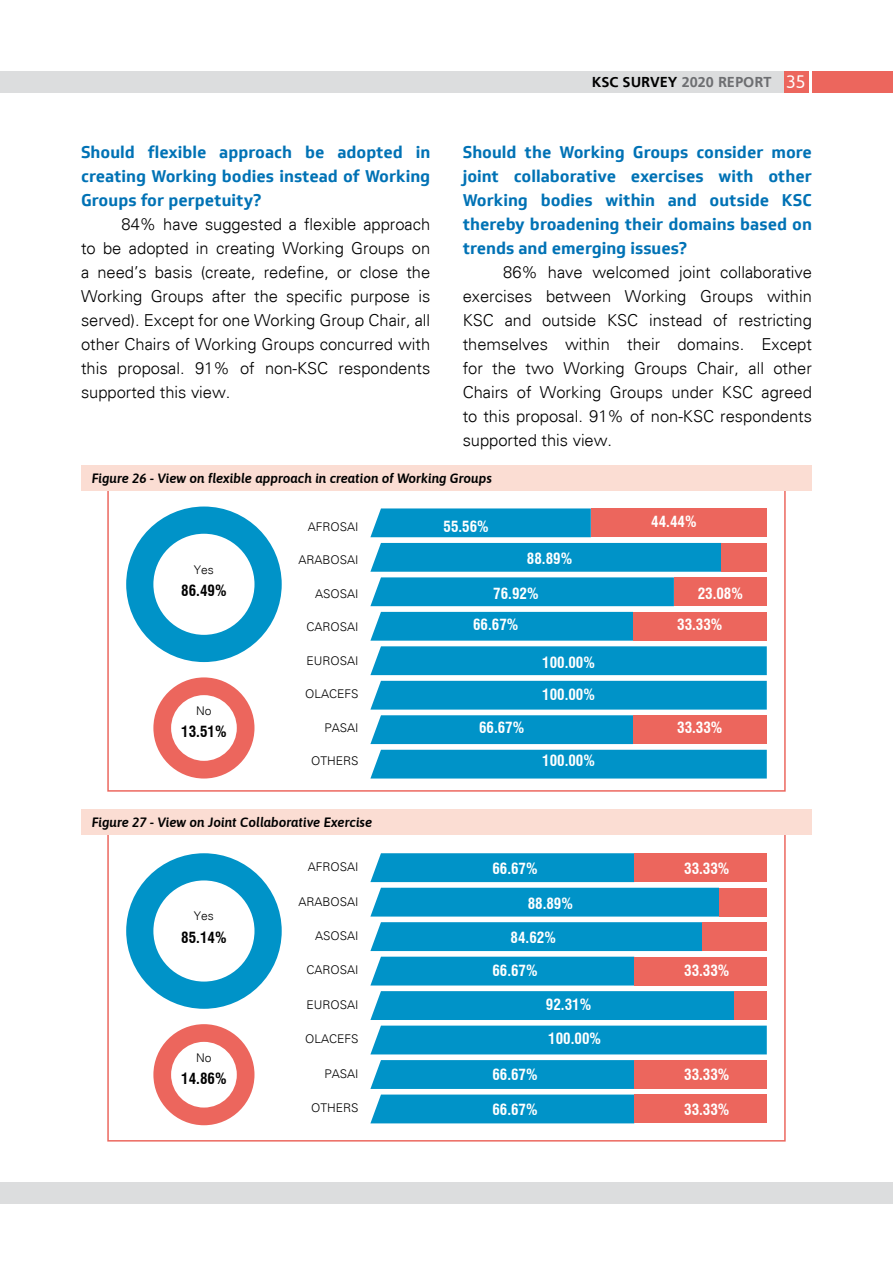
<style>
.page{position:relative;width:893px;height:1263px;background:#fff}
.page>*{position:absolute;margin:0;border:0;box-sizing:border-box;transform-origin:0 0}
.t1{font:300 16.5px/24px "Univers";color:#000;text-align:justify}
.t2{font:700 16.5px/24px "Soleto";color:#0072b5;text-align:justify}
.t3{font:700 condensed 15px/31.5px "Swiss 721 BT";color:#fff}
.t4{font:700 condensed 15px "Swiss 721 BT";color:#000}
.t5{font:700 15px "Frugal Sans";color:#6d6e71}
.t6{font:italic 600 13.5px "Asap";color:#000}
.t7{font:300 12px "Univers";color:#000}
.s1{color:#000}
.s2{font-family:"Asap";font-weight:400;font-size:18px;color:#fff}
</style>
<div class="page">
<div style="left:0;top:1182px;width:893px;height:22px;background:#dcddde"></div>
<div style="left:769px;top:72px;width:40px;height:21px;background:#ec665d"></div>
<div style="left:812px;top:72px;width:81px;height:21px;background:#ec665d"></div>
<div style="left:0;top:72px;width:783px;height:21px;background:#dcddde"></div>
<div style="left:81px;top:465px;width:731px;height:26px;background:#fbddd3"></div>
<div style="left:126px;top:506px;width:156px;height:156px;background:#0093c8;border-radius:50%"></div>
<div style="left:153px;top:677px;width:101px;height:101px;background:#ec665d;border-radius:50%"></div>
<div style="left:153px;top:534px;width:101px;height:101px;background:#fff;border-radius:50%"></div>
<div style="left:171px;top:695px;width:66px;height:66px;background:#fff;border-radius:50%"></div>
<div style="left:370px;top:508px;width:221px;height:29px;background:#0093c8"></div>
<div style="left:591px;top:508px;width:176px;height:29px;background:#ec665d"></div>
<div style="left:721px;top:543px;width:46px;height:29px;background:#ec665d"></div>
<svg style="left:370px;top:543px;width:351px;height:63px;background:#1c9ece"></svg>
<div style="left:674px;top:577px;width:93px;height:29px;background:#ec665d"></div>
<svg style="left:370px;top:612px;width:397px;height:63px;background:#3e96bc"></svg>
<svg style="left:370px;top:681px;width:397px;height:63px;background:#1e9fce"></svg>
<div style="left:633px;top:715px;width:134px;height:29px;background:#ec665d"></div>
<div style="left:370px;top:750px;width:397px;height:28px;background:#0093c8"></div>
<div style="left:126px;top:853px;width:156px;height:156px;background:#0093c8;border-radius:50%"></div>
<div style="left:153px;top:1024px;width:101px;height:101px;background:#ec665d;border-radius:50%"></div>
<div style="left:153px;top:880px;width:101px;height:101px;background:#fff;border-radius:50%"></div>
<div style="left:171px;top:1042px;width:66px;height:65px;background:#fff;border-radius:50%"></div>
<div style="left:370px;top:853px;width:264px;height:29px;background:#0093c8"></div>
<div style="left:634px;top:853px;width:133px;height:29px;background:#ec665d"></div>
<div style="left:370px;top:888px;width:349px;height:28px;background:#0093c8"></div>
<div style="left:719px;top:888px;width:48px;height:28px;background:#ec665d"></div>
<div style="left:370px;top:922px;width:332px;height:29px;background:#0093c8"></div>
<div style="left:702px;top:922px;width:65px;height:29px;background:#ec665d"></div>
<div style="left:370px;top:957px;width:264px;height:28px;background:#0093c8"></div>
<div style="left:634px;top:957px;width:133px;height:28px;background:#ec665d"></div>
<svg style="left:370px;top:991px;width:397px;height:63px;background:#1b9ecd"></svg>
<div style="left:735px;top:991px;width:32px;height:29px;background:#ec665d"></div>
<div style="left:634px;top:1060px;width:133px;height:29px;background:#ec665d"></div>
<svg style="left:370px;top:1060px;width:264px;height:63px;background:#1d9fce"></svg>
<div style="left:634px;top:1094px;width:133px;height:29px;background:#ec665d"></div>
<div style="left:81px;top:809px;width:731px;height:26px;background:#fbddd3"></div>
<p class="t2" style="left:81px;top:140px;width:351px">Should flexible approach be adopted in creating Working bodies instead of Working Groups for perpetuity?</p>
<p class="t1" style="left:81px;top:212px;width:351px;text-indent:41px">84% have suggested a flexible approach to be adopted in creating Working Groups on a need’s basis (create, redefine, or close the Working Groups after the specific purpose is served). Except for one Working Group Chair, all other Chairs of Working Groups concurred with this proposal. 91% of non-KSC respondents supported this view.</p>
<p class="t5" style="left:592px;top:74px;width:215px"><span class="s1">KSC SURVEY</span> 2020 REPORT <span class="s2">35</span></p>
<p class="t2" style="left:463px;top:140px;width:351px">Should the Working Groups consider more joint collaborative exercises with other Working bodies within and outside KSC thereby broadening their domains based on trends and emerging issues?</p>
<p class="t1" style="left:463px;top:260px;width:351px;text-indent:41px">86% have welcomed joint collaborative exercises between Working Groups within KSC and outside KSC instead of restricting themselves within their domains. Except for the two Working Groups Chair, all other Chairs of Working Groups under KSC agreed to this proposal. 91% of non-KSC respondents supported this view.</p>
<p class="t6" style="left:92px;top:469px;width:402px">Figure 26 - View on flexible approach in creation of Working Groups</p>
<p class="t7" style="left:194px;top:562px;width:22px">Yes</p>
<p class="t4" style="left:181px;top:582px;width:47px">86.49%</p>
<p class="t7" style="left:196px;top:703px;width:17px">No</p>
<p class="t4" style="left:181px;top:723px;width:47px">13.51%</p>
<p class="t7" style="left:308px;top:519px;width:52px">AFROSAI</p>
<p class="t3" style="left:651px;top:506px;width:47px">44.44%</p>
<p class="t7" style="left:298px;top:553px;width:62px">ARABOSAI</p>
<p class="t7" style="left:315px;top:586px;width:45px">ASOSAI</p>
<p class="t7" style="left:306px;top:620px;width:54px">CAROSAI</p>
<p class="t7" style="left:306px;top:653px;width:54px">EUROSAI</p>
<p class="t7" style="left:305px;top:687px;width:55px">OLACEFS</p>
<p class="t7" style="left:324px;top:720px;width:36px">PASAI</p>
<p class="t7" style="left:311px;top:754px;width:49px">OTHERS</p>
<p class="t3" style="left:444px;top:511px;width:47px">55.56%</p>
<p class="t3" style="left:527px;top:543px;width:47px">88.89%</p>
<p class="t3" style="left:473px;top:577px;width:67px;text-indent:20px">76.92%<br>66.67%</p>
<p class="t3" style="left:542px;top:646px;width:54px;line-height:32.8px">100.00%<br>100.00%</p>
<p class="t3" style="left:698px;top:577px;width:47px">23.08%</p>
<p class="t3" style="left:677px;top:609px;width:47px">33.33%</p>
<p class="t3" style="left:479px;top:712px;width:47px">66.67%</p>
<p class="t3" style="left:677px;top:712px;width:47px">33.33%</p>
<p class="t3" style="left:542px;top:745px;width:54px">100.00%</p>
<p class="t6" style="left:92px;top:813px;width:282px">Figure 27 - View on Joint Collaborative Exercise</p>
<p class="t7" style="left:194px;top:909px;width:22px">Yes</p>
<p class="t4" style="left:181px;top:928px;width:47px">85.14%</p>
<p class="t7" style="left:196px;top:1050px;width:17px">No</p>
<p class="t4" style="left:181px;top:1069px;width:47px">14.86%</p>
<p class="t7" style="left:308px;top:860px;width:52px">AFROSAI</p>
<p class="t7" style="left:298px;top:894px;width:62px">ARABOSAI</p>
<p class="t7" style="left:315px;top:928px;width:45px">ASOSAI</p>
<p class="t7" style="left:306px;top:963px;width:54px">CAROSAI</p>
<p class="t7" style="left:306px;top:997px;width:54px">EUROSAI</p>
<p class="t7" style="left:305px;top:1032px;width:55px">OLACEFS</p>
<p class="t7" style="left:324px;top:1066px;width:36px">PASAI</p>
<p class="t7" style="left:311px;top:1100px;width:49px">OTHERS</p>
<p class="t3" style="left:492px;top:853px;width:47px">66.67%</p>
<p class="t3" style="left:528px;top:887px;width:47px">88.89%</p>
<p class="t3" style="left:511px;top:922px;width:47px">84.62%</p>
<p class="t3" style="left:492px;top:955px;width:47px">66.67%</p>
<p class="t3" style="left:546px;top:989px;width:47px">92.31%</p>
<p class="t3" style="left:548px;top:1023px;width:54px">100.00%</p>
<p class="t3" style="left:492px;top:1058px;width:47px">66.67%</p>
<p class="t3" style="left:492px;top:1094px;width:47px">66.67%</p>
<p class="t3" style="left:684px;top:853px;width:47px">33.33%</p>
<p class="t3" style="left:684px;top:955px;width:47px">33.33%</p>
<p class="t3" style="left:684px;top:1058px;width:47px">33.33%</p>
<p class="t3" style="left:684px;top:1094px;width:47px">33.33%</p>
</div>
